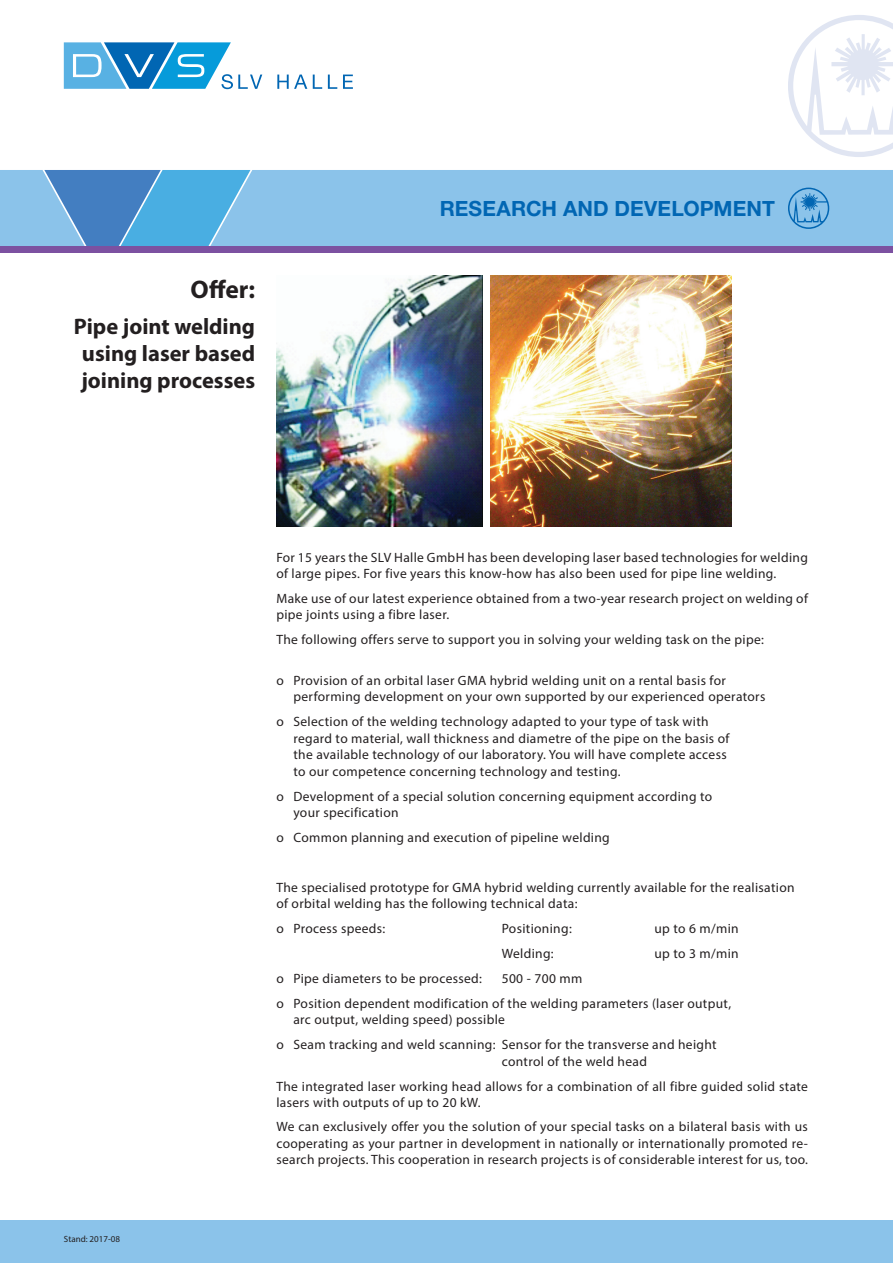
<style>
.page{position:relative;width:893px;height:1263px;background:#fff}
.page>*{position:absolute;margin:0;border:0;box-sizing:border-box;transform-origin:0 0}
.t1{font:700 25.5px "Myriad Pro";color:#231f20}
.t2{font:700 22.5px/27px "Myriad Pro";color:#231f20;text-align:center}
.t3{font:700 21px "Helvetica Neue LT Std";letter-spacing:.005em;color:#0166b3}
.t4{font:13.5px/16.5px "Myriad Pro";letter-spacing:.025em;color:#231f20}
.t5{font:9px "Myriad Pro";color:#231f20}
</style>
<div class="page">
<svg style="left:788px;top:15px;width:105px;height:142px"></svg>
<div style="left:250px;top:170px;width:643px;height:77px;background:#8bc3ea"></div>
<svg style="left:0;top:170px;width:250px;height:77px;background:#61a7da"></svg>
<div style="left:0;top:1220px;width:893px;height:43px;background:#8bc3ea"></div>
<svg style="left:64px;top:42px;width:198px;height:47px"></svg>
<svg style="left:277px;top:75px;width:30px;height:14px"></svg>
<svg style="left:313px;top:75px;width:9px;height:14px"></svg>
<svg style="left:328px;top:75px;width:9px;height:14px"></svg>
<svg style="left:343px;top:75px;width:10px;height:14px"></svg>
<svg style="left:788px;top:188px;width:41px;height:41px;background:#65a9da"></svg>
<div style="left:0;top:247px;width:893px;height:6px;background:#7c51a1"></div>
<img style="left:490px;top:275px;width:241px;height:251px">
<img style="left:277px;top:275px;width:206px;height:251px">
<h1 class="t1" style="left:191px;top:273px;width:66px">Offer:</h1>
<h2 class="t2" style="left:74px;top:312px;width:183px">Pipe joint welding using laser based joining processes</h2>
<h3 class="t3" style="left:440px;top:195px;width:337px">RESEARCH AND DEVELOPMENT</h3>
<p class="t5" style="left:64px;top:1233px;width:58px">Stand: 2017-08</p>
<p class="t4" style="left:276px;top:549px;width:533px">For 15 years the SLV Halle GmbH has been developing laser based technologies for welding of large pipes. For five years this know-how has also been used for pipe line welding.</p>
<p class="t4" style="left:276px;top:590px;width:533px">Make use of our latest experience obtained from a two-year research project on welding of pipe joints using a fibre laser.</p>
<p class="t4" style="left:276px;top:631px;width:489px">The following offers serve to support you in solving your welding task on the pipe:</p>
<p class="t4" style="left:293px;top:672px;width:473px;text-indent:-17px">o Provision of an orbital laser GMA hybrid welding unit on a rental basis for performing development on your own supported by our experienced operators</p>
<p class="t4" style="left:293px;top:713px;width:438px;text-indent:-17px">o Selection of the welding technology adapted to your type of task with regard to material, wall thickness and diametre of the pipe on the basis of the available technology of our laboratory. You will have complete access to our competence concerning technology and testing.</p>
<p class="t4" style="left:293px;top:788px;width:420px;text-indent:-17px">o Development of a special solution concerning equipment according to your specification</p>
<p class="t4" style="left:276px;top:829px;width:335px">o Common planning and execution of pipeline welding</p>
<p class="t4" style="left:276px;top:879px;width:520px">The specialised prototype for GMA hybrid welding currently available for the realisation of orbital welding has the following technical data:</p>
<p class="t4" style="left:276px;top:920px;width:111px">o Process speeds:</p>
<p class="t4" style="left:502px;top:920px;width:71px">Positioning:</p>
<p class="t4" style="left:654px;top:920px;width:86px">up to 6 m/min</p>
<p class="t4" style="left:502px;top:945px;width:53px">Welding:</p>
<p class="t4" style="left:654px;top:945px;width:86px">up to 3 m/min</p>
<p class="t4" style="left:276px;top:970px;width:207px">o Pipe diameters to be processed:</p>
<p class="t4" style="left:276px;top:966px;width:456px;line-height:24.9px;text-indent:225px">500 - 700 mm<br>o Position dependent modification of the welding parameters (laser output,</p>
<p class="t4" style="left:276px;top:1007px;width:442px;line-height:24.9px;text-indent:17px">arc output, welding speed) possible<br>o Seam tracking and weld scanning: Sensor for the transverse and height</p>
<p class="t4" style="left:276px;top:1049px;width:533px;line-height:24.8px;text-indent:225px">control of the weld head<br>The integrated laser working head allows for a combination of all fibre guided solid state</p>
<p class="t4" style="left:276px;top:1089px;width:533px;line-height:24.8px">lasers with outputs of up to 20 kW.<br>We can exclusively offer you the solution of your special tasks on a bilateral basis with us</p>
<p class="t4" style="left:276px;top:1135px;width:533px">cooperating as your partner in development in nationally or internationally promoted re&shy;search projects. This cooperation in research projects is of considerable interest for us, too.</p>
</div>
